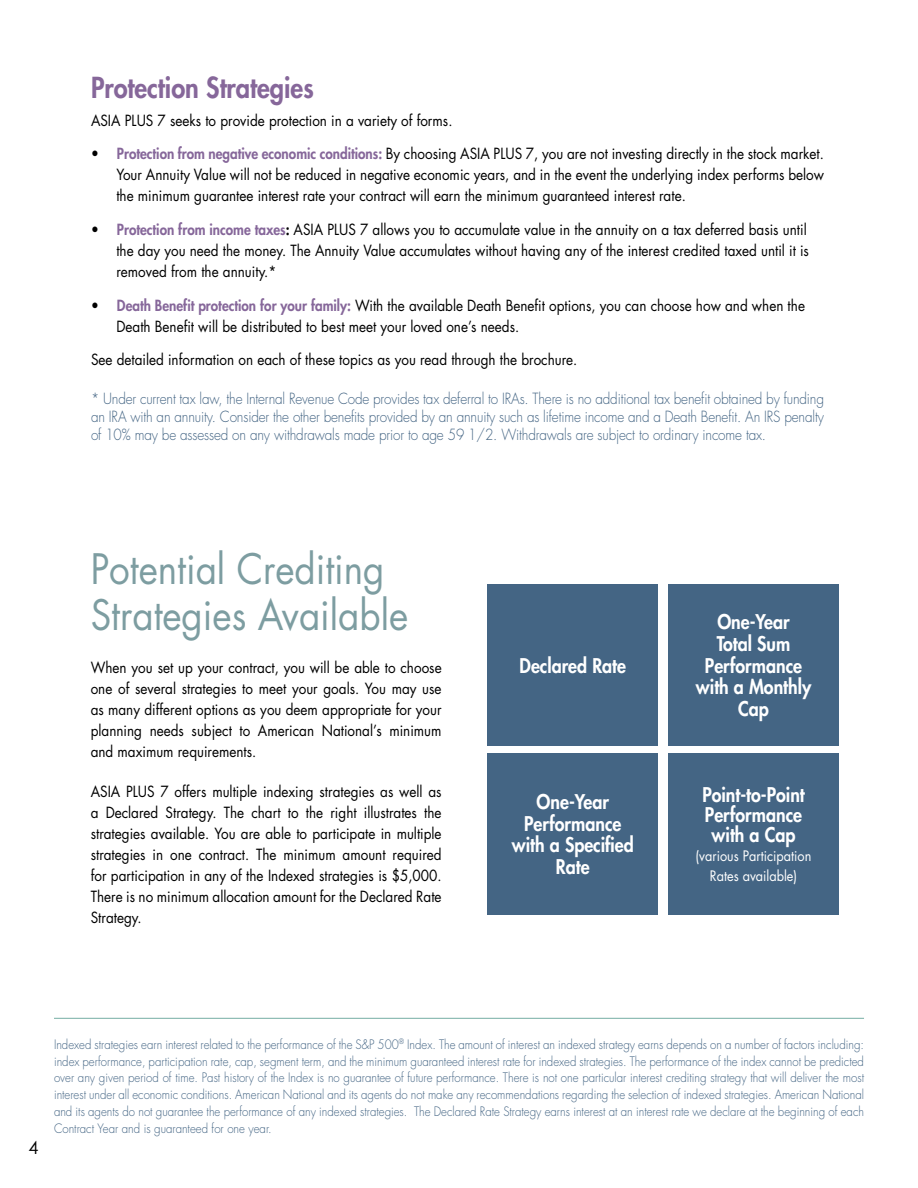
<style>
.page{position:relative;width:918px;height:1188px;background:#fff}
.page>*{position:absolute;margin:0;border:0;box-sizing:border-box;transform-origin:0 0}
.t1{font:40.95px/45.2px "Futura";color:#7d9da1;scale:.9 1}
.t2{font:800 28.2px "Futura";color:#86679a;scale:.9 1}
.t3{font:800 19.8px/21.6px "Futura";color:#fff;text-align:center;scale:.9 1}
.t4{font:18px "Century Gothic";color:#000}
.t5{font:15px/21px "Futura";color:#000;text-align:justify;scale:.9 1}
.t6{font:300 15px/18px "Futura";letter-spacing:-.01em;color:#446584;text-align:justify;scale:.9 1}
.t7{font:14.1px/19.8px "Futura";color:#fff;text-align:center;scale:.9 1}
.t8{font:300 12.75px/17px "Futura";color:#446584;text-align:justify;scale:.9 1}
.s1{font-weight:800}
.s2{font-weight:800;color:#86679a}
</style>
<div class="page">
<div style="left:488px;top:584px;width:170px;height:162px;background:#446584"></div>
<div style="left:488px;top:753px;width:170px;height:162px;background:#446584"></div>
<div style="left:668px;top:584px;width:171px;height:162px;background:#446584"></div>
<div style="left:668px;top:753px;width:171px;height:162px;background:#446584"></div>
<hr style="left:54px;top:1018px;width:810px;height:1px;background:#7cb2a9">
<h2 class="t2" style="left:91px;top:70px;width:249px">Protection Strategies</h2>
<p class="t5" style="left:91px;top:110px;width:403px">ASIA PLUS 7 seeks to provide protection in a variety of forms.</p>
<p class="t5" style="left:116px;top:143px;width:788px;text-indent:-25px"><span class="s1">•</span> <span class="s2">Protection from negative economic conditions:</span> By choosing ASIA PLUS 7, you are not investing directly in the stock market.<br>Your Annuity Value will not be reduced in negative economic years, and in the event the underlying index performs below the minimum guarantee interest rate your contract will earn the minimum guaranteed interest rate.</p>
<p class="t5" style="left:116px;top:219px;width:771px;text-align:left;text-indent:-25px"><span class="s1">•</span> <span class="s2">Protection from income taxes</span><span class="s1">:</span> ASIA PLUS 7 allows you to accumulate value in the annuity on a tax deferred basis until the day you need the money. The Annuity Value accumulates without having any of the interest credited taxed until it is removed from the annuity.*</p>
<p class="t5" style="left:116px;top:295px;width:767px;text-indent:-25px"><span class="s1">•</span> <span class="s2">Death Benefit protection for your family:</span> With the available Death Benefit options, you can choose how and when the<br>Death Benefit will be distributed to best meet your loved one’s needs.</p>
<p class="t5" style="left:91px;top:349px;width:542px">See detailed information on each of these topics as you read through the brochure.</p>
<p class="t6" style="left:91px;top:390px;width:816px">* Under current tax law, the Internal Revenue Code provides tax deferral to IRAs. There is no additional tax benefit obtained by funding an IRA with an annuity. Consider the other benefits provided by an annuity such as lifetime income and a Death Benefit. An IRS penalty of 10% may be assessed on any withdrawals made prior to age 59 1/2. Withdrawals are subject to ordinary income tax.</p>
<h1 class="t1" style="left:91px;top:547px;width:354px">Potential Crediting<br>Strategies Available</h1>
<p class="t5" style="left:91px;top:658px;width:391px">When you set up your contract, you will be able to choose one of several strategies to meet your goals. You may use as many different options as you deem appropriate for your planning needs subject to American National’s minimum and maximum requirements.</p>
<p class="t5" style="left:91px;top:782px;width:391px">ASIA PLUS 7 offers multiple indexing strategies as well as a Declared Strategy. The chart to the right illustrates the strategies available. You are able to participate in multiple strategies in one contract. The minimum amount required for participation in any of the Indexed strategies is $5,000.<br>There is no minimum allocation amount for the Declared Rate Strategy.</p>
<h3 class="t3" style="left:520px;top:655px;width:120px">Declared Rate</h3>
<h3 class="t3" style="left:512px;top:791px;width:137px">One-Year<br>Performance with a Specified<br>Rate</h3>
<h3 class="t3" style="left:696px;top:611px;width:130px">One-Year<br>Total Sum<br>Performance with a Monthly<br>Cap</h3>
<h3 class="t3" style="left:702px;top:785px;width:115px;line-height:19.8px">Point-to-Point<br>Performance with a Cap</h3>
<p class="t7" style="left:696px;top:846px;width:130px">(various Participation<br>Rates available)</p>
<p class="t4" style="left:29px;top:1135px;width:11px">4</p>
<p class="t8" style="left:54px;top:1036px;width:902px">Indexed strategies earn interest related to the performance of the S&amp;P 500<sup>®</sup> Index. The amount of interest an indexed strategy earns depends on a number of factors including: index performance, participation rate, cap, segment term, and the minimum guaranteed interest rate for indexed strategies. The performance of the index cannot be predicted over any given period of time. Past history of the Index is no guarantee of future performance. There is not one particular interest crediting strategy that will deliver the most interest under all economic conditions. American National and its agents do not make any recommendations regarding the selection of indexed strategies. American National and its agents do not guarantee the performance of any indexed strategies. The Declared Rate Strategy earns interest at an interest rate we declare at the beginning of each Contract Year and is guaranteed for one year.</p>
</div>
